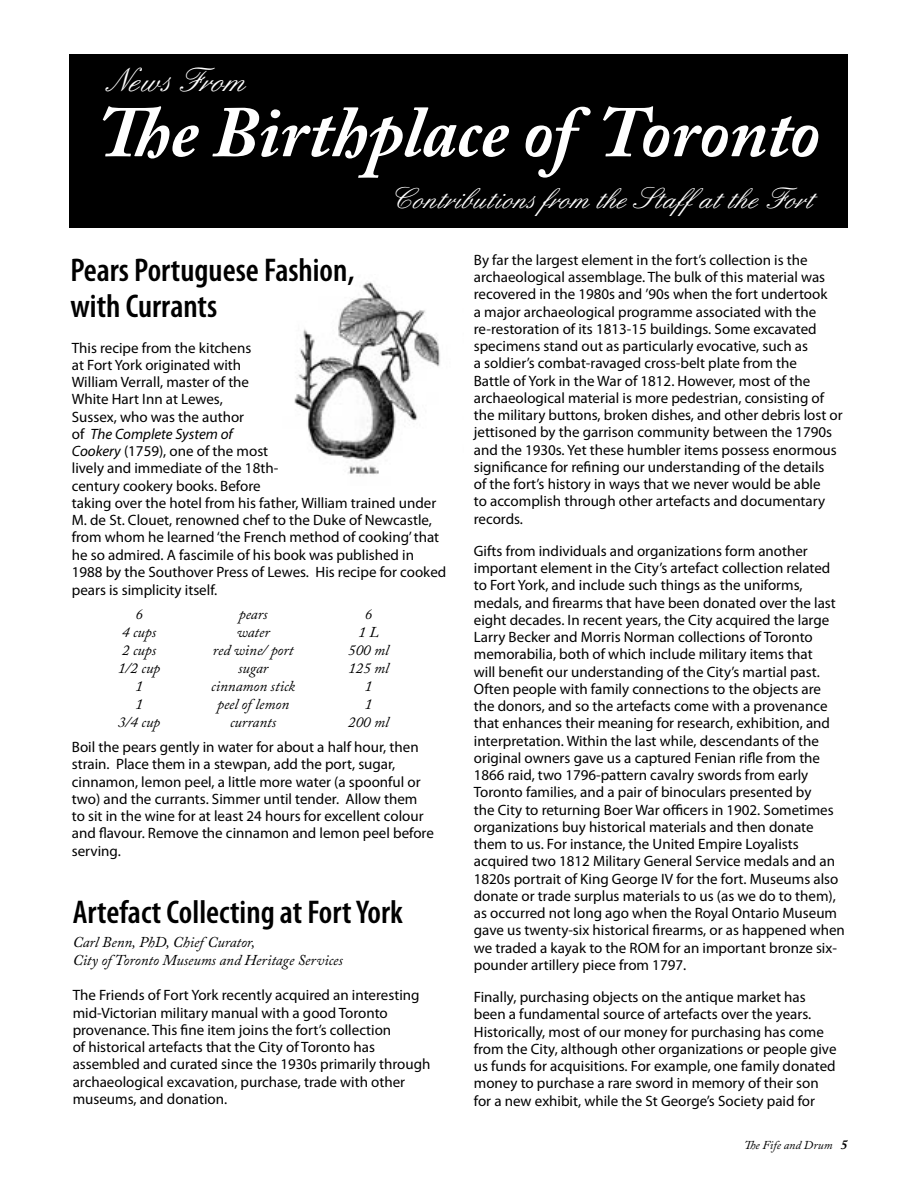
<style>
.page{position:relative;width:918px;height:1188px;background:#fff}
.page>*{position:absolute;margin:0;border:0;box-sizing:border-box;transform-origin:0 0}
.t1{font:italic 700 72px "Adobe Caslon Pro";color:#fff}
.t2{font:36px "English 157 BT";color:#fff}
.t3{font:600 condensed 33px "Myriad Pro";color:#000}
.t4{font:31.5px "English 157 BT";color:#fff}
.Paragraph_body{font:15px/17.2px "Myriad Pro";color:#000}
.t5{font:italic 15px "Adobe Caslon Pro";color:#000}
.t6{font:italic 12px "Adobe Caslon Pro";letter-spacing:.005em;color:#000}
.s1{font-style:italic}
.s2{font-weight:700;font-size:13.5px}
</style>
<div class="page">
<div style="left:69px;top:54px;width:779px;height:174px;background:#000"></div>
<img style="left:294px;top:282px;width:146px;height:192px">
<p class="t2" style="left:115px;top:61px;width:139px">News From</p>
<p class="t1" style="left:98px;top:89px;width:724px">The Birthplace of Toronto</p>
<p class="t4" style="left:395px;top:181px;width:426px">Contributions from the Staffat the Fort</p>
<p class="t3" style="left:70px;top:252px;width:286px">Pears Portuguese Fashion,</p>
<p class="t3" style="left:70px;top:288px;width:148px">with Currants</p>
<p class="Paragraph_body" style="left:72px;top:339px;width:181px">This recipe from the kitchens at Fort York originated with<br>William Verrall, master of the<br>White Hart Inn at Lewes,</p>
<p class="Paragraph_body" style="left:72px;top:408px;width:376px">Sussex, who was the author<br>of <span class="s1">The Complete System of<br>Cookery</span> (1759), one of the most<br>lively and immediate of the 18th-<br>century cookery books. Before<br>taking over the hotel from his father, William trained under M. de St. Clouet, renowned chef to the Duke of Newcastle, from whom he learned ‘the French method of cooking’ that he so admired. A fascimile of his book was published in 1988 by the Southover Press of Lewes. His recipe for cooked pears is simplicity itself.</p>
<p class="t5" style="left:135px;top:605px;width:9px">6</p>
<p class="t5" style="left:239px;top:605px;width:30px">pears</p>
<p class="t5" style="left:365px;top:605px;width:9px">6</p>
<p class="t5" style="left:122px;top:623px;width:36px">4 cups</p>
<p class="t5" style="left:237px;top:623px;width:35px">water</p>
<p class="t5" style="left:359px;top:623px;width:22px">1 L</p>
<p class="t5" style="left:122px;top:641px;width:36px">2 cups</p>
<p class="t5" style="left:213px;top:641px;width:82px">red wine/ port</p>
<p class="t5" style="left:348px;top:641px;width:42px">500 ml</p>
<p class="t5" style="left:118px;top:659px;width:44px">1/2 cup</p>
<p class="t5" style="left:238px;top:659px;width:32px">sugar</p>
<p class="t5" style="left:348px;top:659px;width:42px">125 ml</p>
<p class="t5" style="left:135px;top:677px;width:9px">1</p>
<p class="t5" style="left:211px;top:677px;width:85px">cinnamon stick</p>
<p class="t5" style="left:365px;top:677px;width:9px">1</p>
<p class="t5" style="left:135px;top:695px;width:9px">1</p>
<p class="t5" style="left:217px;top:695px;width:73px">peel of lemon</p>
<p class="t5" style="left:365px;top:695px;width:9px">1</p>
<p class="t5" style="left:118px;top:713px;width:44px">3/4 cup</p>
<p class="t5" style="left:230px;top:713px;width:48px">currants</p>
<p class="t5" style="left:348px;top:713px;width:42px">200 ml</p>
<p class="Paragraph_body" style="left:72px;top:739px;width:364px">Boil the pears gently in water for about a half hour, then strain. Place them in a stewpan, add the port, sugar, cinnamon, lemon peel, a little more water (a spoonful or two) and the currants. Simmer until tender. Allow them to sit in the wine for at least 24 hours for excellent colour and flavour. Remove the cinnamon and lemon peel before serving.</p>
<p class="t3" style="left:73px;top:894px;width:332px">Artefact Collecting at Fort York</p>
<p class="t5" style="left:73px;top:933px;width:184px">Carl Benn, PhD, Chief Curator,</p>
<p class="t5" style="left:73px;top:951px;width:272px">City of Toronto Museums and Heritage Services</p>
<p class="Paragraph_body" style="left:73px;top:987px;width:359px">The Friends of Fort York recently acquired an interesting mid-Victorian military manual with a good Toronto provenance. This fine item joins the fort’s collection<br>of historical artefacts that the City of Toronto has assembled and curated since the 1930s primarily through archaeological excavation, purchase, trade with other museums, and donation.</p>
<p class="Paragraph_body" style="left:474px;top:251px;width:370px">By far the largest element in the fort’s collection is the archaeological assemblage. The bulk of this material was recovered in the 1980s and ’90s when the fort undertook<br>a major archaeological programme associated with the re-restoration of its 1813-15 buildings. Some excavated specimens stand out as particularly evocative, such as<br>a soldier’s combat-ravaged cross-belt plate from the<br>Battle of York in the War of 1812. However, most of the archaeological material is more pedestrian, consisting of the military buttons, broken dishes, and other debris lost or jettisoned by the garrison community between the 1790s and the 1930s. Yet these humbler items possess enormous significance for refining our understanding of the details<br>of the fort’s history in ways that we never would be able<br>to accomplish through other artefacts and documentary records.</p>
<p class="Paragraph_body" style="left:474px;top:542px;width:373px">Gifts from individuals and organizations form another important element in the City’s artefact collection related to Fort York, and include such things as the uniforms, medals, and firearms that have been donated over the last eight decades. In recent years, the City acquired the large Larry Becker and Morris Norman collections of Toronto memorabilia, both of which include military items that<br>will benefit our understanding of the City’s martial past.<br>Often people with family connections to the objects are the donors, and so the artefacts come with a provenance that enhances their meaning for research, exhibition, and interpretation. Within the last while, descendants of the original owners gave us a captured Fenian rifle from the 1866 raid, two 1796-pattern cavalry swords from early Toronto families, and a pair of binoculars presented by<br>the City to returning Boer War officers in 1902. Sometimes organizations buy historical materials and then donate them to us. For instance, the United Empire Loyalists acquired two 1812 Military General Service medals and an 1820s portrait of King George IV for the fort. Museums also donate or trade surplus materials to us (as we do to them), as occurred not long ago when the Royal Ontario Museum gave us twenty-six historical firearms, or as happened when we traded a kayak to the ROM for an important bronze six&shy;pounder artillery piece from 1797.</p>
<p class="Paragraph_body" style="left:474px;top:989px;width:364px">Finally, purchasing objects on the antique market has been a fundamental source of artefacts over the years.<br>Historically, most of our money for purchasing has come from the City, although other organizations or people give us funds for acquisitions. For example, one family donated money to purchase a rare sword in memory of their son for a new exhibit, while the St George’s Society paid for</p>
<p class="t6" style="left:744px;top:1138px;width:105px">The Fife and Drum <span class="s2">5</span></p>
</div>
